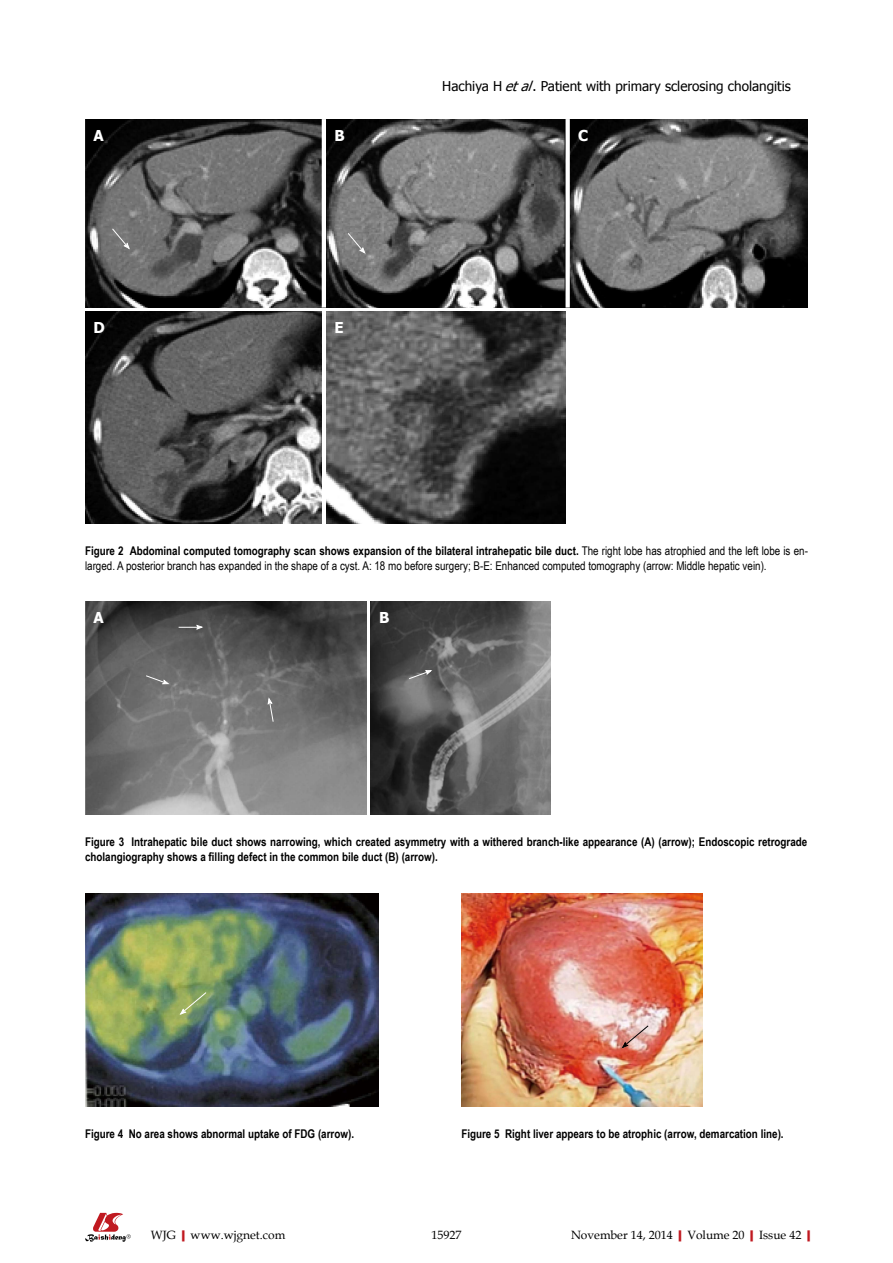
<style>
.page{position:relative;width:893px;height:1263px;background:#fff}
.page>*{position:absolute;margin:0;border:0;box-sizing:border-box;transform-origin:0 0}
.t1{font:700 15px "Tahoma";color:#fff}
.t2{font:13.5px "Tahoma";color:#000}
.t3{font:700 12px/15px "Arial Narrow";color:#000}
.t4{font:12px/15px "Arial Narrow";color:#000}
.t5{font:12px "Book Antiqua";color:#000}
.s1{font-style:italic}
.s2{font-weight:700}
.s3{font-weight:700;color:#c01920}
</style>
<div class="page">
<svg style="left:85px;top:1213px;width:46px;height:29px"></svg>
<img style="left:85px;top:119px;width:723px;height:188px">
<img style="left:85px;top:311px;width:237px;height:212px">
<img style="left:326px;top:311px;width:239px;height:212px">
<svg style="left:112px;top:228px;width:18px;height:21px"></svg>
<svg style="left:348px;top:233px;width:17px;height:20px"></svg>
<hr style="left:322px;top:119px;width:4px;height:189px;background:#fff">
<svg style="left:566px;top:119px;width:4px;height:189px"></svg>
<img style="left:85px;top:602px;width:281px;height:212px">
<img style="left:371px;top:602px;width:180px;height:212px">
<svg style="left:179px;top:625px;width:23px;height:5px"></svg>
<svg style="left:146px;top:675px;width:23px;height:9px"></svg>
<svg style="left:268px;top:698px;width:6px;height:24px"></svg>
<svg style="left:409px;top:670px;width:23px;height:9px"></svg>
<img style="left:85px;top:894px;width:294px;height:212px">
<img style="left:461px;top:894px;width:242px;height:212px">
<svg style="left:180px;top:992px;width:27px;height:23px"></svg>
<svg style="left:622px;top:1025px;width:27px;height:23px"></svg>
<p class="t2" style="left:442px;top:77px;width:350px">Hachiya H <span class="s1">etal</span>. Patient with primary sclerosing cholangitis</p>
<p class="t1" style="left:94px;top:125px;width:12px">A</p>
<p class="t1" style="left:334px;top:125px;width:12px">B</p>
<p class="t1" style="left:578px;top:125px;width:12px">C</p>
<p class="t1" style="left:94px;top:317px;width:13px">D</p>
<p class="t1" style="left:334px;top:317px;width:11px">E</p>
<p class="t4" style="left:85px;top:542px;width:724px"><span class="s2">Figure 2 Abdominal computed tomography scan shows expansion of the bilateral intrahepatic bile duct.</span> The right lobe has atrophied and the left lobe is en&shy;larged. A posterior branch has expanded in the shape of a cyst. A: 18 mo before surgery; B-E: Enhanced computed tomography (arrow: Middle hepatic vein).</p>
<p class="t1" style="left:94px;top:607px;width:12px">A</p>
<p class="t1" style="left:379px;top:607px;width:12px">B</p>
<p class="t3" style="left:85px;top:833px;width:724px">Figure 3 Intrahepatic bile duct shows narrowing, which created asymmetry with a withered branch-like appearance (A) (arrow); Endoscopic retrograde cholangiography shows a filling defect in the common bile duct (B) (arrow).</p>
<p class="t3" style="left:85px;top:1125px;width:271px">Figure 4 No area shows abnormal uptake of FDG (arrow).</p>
<p class="t3" style="left:461px;top:1125px;width:324px">Figure 5 Right liver appears to be atrophic (arrow, demarcation line).</p>
<p class="t5" style="left:151px;top:1226px;width:136px">WJG<span class="s3">|</span>www.wjgnet.com</p>
<p class="t5" style="left:431px;top:1226px;width:31px">15927</p>
<p class="t5" style="left:571px;top:1226px;width:246px">November 14, 2014<span class="s3">|</span>Volume 20<span class="s3">|</span>Issue 42<span class="s3">|</span></p>
</div>
